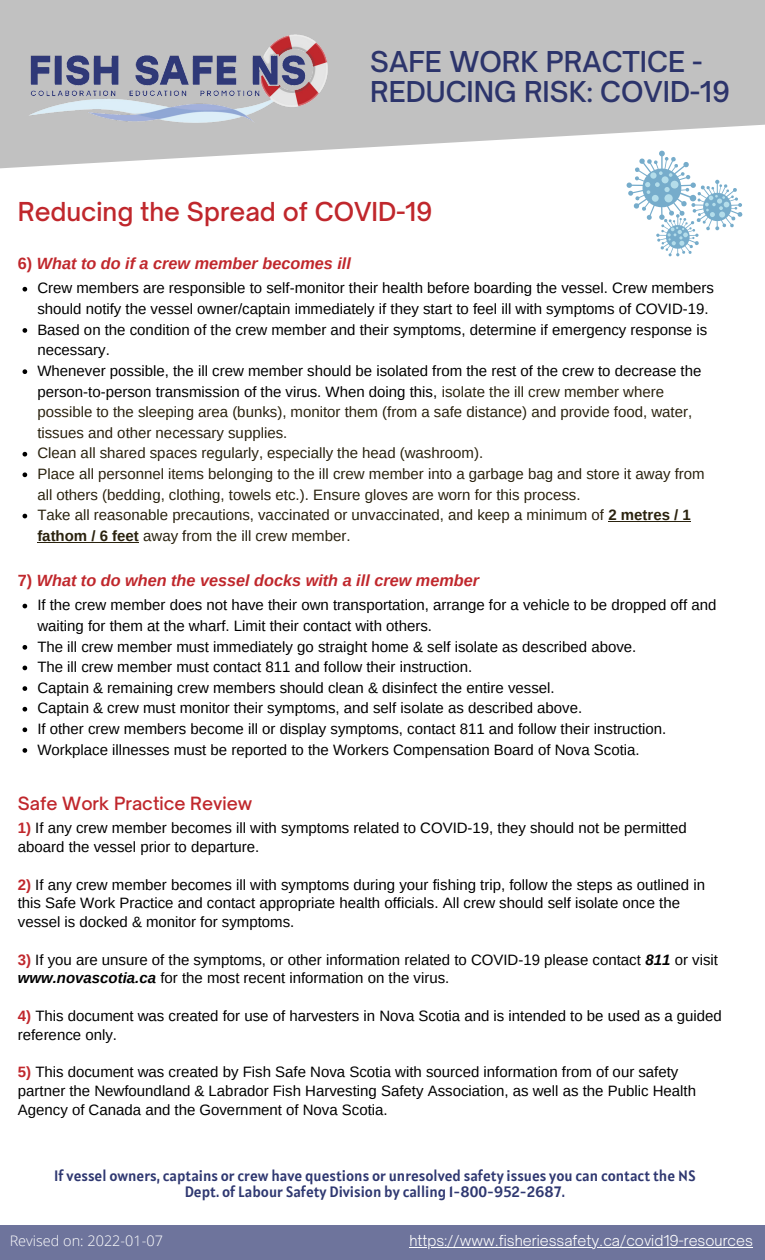
<style>
.page{position:relative;width:765px;height:1260px;background:#fff}
.page>*{position:absolute;margin:0;border:0;box-sizing:border-box;transform-origin:0 0}
.t1{font:500 27.5px/30px "Open Sauce One";color:#2c346b}
.t2{font:500 25px "Open Sauce One";color:#c0272c}
.t3{font:500 17.5px "Open Sauce One";color:#c0272c}
.t4{font:italic 700 16.25px "Arimo";color:#c0272c}
.t5{font:15px/18.8px "Arimo";color:#000}
.t6{font:15px/20.6px "Arimo";color:#2a220e}
.t7{font:15px/16px "Alatsi";color:#2f3871;text-align:center}
.t8{font:300 14.5px "Open Sauce One";color:#fff}
.t9{font:300 14.5px "Open Sans";color:#fff}
.s1{font-style:normal}
.s2{color:#000}
.s3{font-weight:700}
.s4{font-weight:700;color:#c0272c}
.s5{font-weight:700;font-style:italic}
</style>
<div class="page">
<svg style="left:23px;top:287px;width:4px;height:5px"></svg>
<svg style="left:23px;top:328px;width:4px;height:5px"></svg>
<svg style="left:23px;top:369px;width:4px;height:5px"></svg>
<svg style="left:23px;top:452px;width:4px;height:5px"></svg>
<svg style="left:23px;top:472px;width:4px;height:5px"></svg>
<svg style="left:23px;top:514px;width:4px;height:4px"></svg>
<hr style="left:608px;top:521px;width:83px;height:1px;background:#2a220e">
<hr style="left:37px;top:542px;width:102px;height:1px;background:#2a220e">
<svg style="left:23px;top:604px;width:4px;height:4px"></svg>
<svg style="left:23px;top:645px;width:4px;height:5px"></svg>
<svg style="left:23px;top:666px;width:4px;height:4px"></svg>
<svg style="left:23px;top:686px;width:4px;height:5px"></svg>
<svg style="left:23px;top:707px;width:4px;height:5px"></svg>
<svg style="left:23px;top:727px;width:4px;height:5px"></svg>
<svg style="left:23px;top:748px;width:4px;height:5px"></svg>
<div style="left:0;top:1225px;width:765px;height:35px;background:#6e749c"></div>
<svg style="left:0;top:0;width:765px;height:169px;fill:#c1c1c1"></svg>
<img style="left:22px;top:27px;width:313px;height:99px">
<svg style="left:627px;top:151px;width:116px;height:106px"></svg>
<hr style="left:409px;top:1247px;width:344px;height:1px;background:#fff">
<p class="t1" style="left:370px;top:46px;width:361px">SAFE WORK PRACTICE -<br>REDUCING RISK: COVID-19</p>
<p class="t2" style="left:18px;top:196px;width:416px">Reducing the Spread of COVID-19</p>
<p class="t4" style="left:18px;top:254px;width:335px"><span class="s1">6)</span> What to do if a crew member becomes ill</p>
<p class="t5" style="left:37px;top:278px;width:678px;line-height:20.6px">Crew members are responsible to self-monitor their health before boarding the vessel. Crew members should notify the vessel owner/captain immediately if they start to feel ill with symptoms of COVID-19.</p>
<p class="t5" style="left:37px;top:319px;width:671px;line-height:20.6px">Based on the condition of the crew member and their symptoms, determine if emergency response is necessary.</p>
<p class="t6" style="left:37px;top:360px;width:666px"><span class="s2">Whenever possible, the ill crew member should be isolated from the rest of the crew to decrease the person-to-person transmission of the virus. When doing this,</span> isolate the ill crew member where possible to the sleeping area (bunks), monitor them (from a safe distance) and provide food, water, tissues and other necessary supplies.</p>
<p class="t6" style="left:37px;top:443px;width:447px">Clean all shared spaces regularly, especially the head (washroom).</p>
<p class="t6" style="left:37px;top:464px;width:669px">Place all personnel items belonging to the ill crew member into a garbage bag and store it away from all others (bedding, clothing, towels etc.). Ensure gloves are worn for this process.</p>
<p class="t6" style="left:37px;top:505px;width:655px">Take all reasonable precautions, vaccinated or unvaccinated, and keep a minimum of <span class="s3">2 metres / 1 fathom / 6 feet</span> away from the ill crew member.</p>
<p class="t4" style="left:18px;top:571px;width:463px"><span class="s1">7)</span> What to do when the vessel docks with a ill crew member</p>
<p class="t5" style="left:37px;top:595px;width:681px;line-height:20.6px">If the crew member does not have their own transportation, arrange for a vehicle to be dropped off and waiting for them at the wharf. Limit their contact with others.</p>
<p class="t5" style="left:37px;top:637px;width:601px">The ill crew member must immediately go straight home &amp; self isolate as described above.</p>
<p class="t5" style="left:37px;top:658px;width:436px">The ill crew member must contact 811 and follow their instruction.</p>
<p class="t5" style="left:37px;top:678px;width:519px">Captain &amp; remaining crew members should clean &amp; disinfect the entire vessel.</p>
<p class="t5" style="left:37px;top:699px;width:546px">Captain &amp; crew must monitor their symptoms, and self isolate as described above.</p>
<p class="t5" style="left:37px;top:719px;width:630px">If other crew members become ill or display symptoms, contact 811 and follow their instruction.</p>
<p class="t5" style="left:37px;top:740px;width:604px">Workplace illnesses must be reported to the Workers Compensation Board of Nova Scotia.</p>
<p class="t3" style="left:18px;top:793px;width:236px">Safe Work Practice Review</p>
<p class="t5" style="left:18px;top:819px;width:670px"><span class="s4">1)</span> If any crew member becomes ill with symptoms related to COVID-19, they should not be permitted aboard the vessel prior to departure.</p>
<p class="t5" style="left:18px;top:875px;width:689px"><span class="s4">2)</span> If any crew member becomes ill with symptoms during your fishing trip, follow the steps as outlined in this Safe Work Practice and contact appropriate health officials. All crew should self isolate once the vessel is docked &amp; monitor for symptoms.</p>
<p class="t5" style="left:18px;top:950px;width:702px"><span class="s4">3)</span> If you are unsure of the symptoms, or other information related to COVID-19 please contact <span class="s5">811</span> or visit <span class="s5">www.novascotia.ca</span> for the most recent information on the virus.</p>
<p class="t5" style="left:18px;top:1006px;width:706px"><span class="s4">4)</span> This document was created for use of harvesters in Nova Scotia and is intended to be used as a guided reference only.</p>
<p class="t5" style="left:18px;top:1063px;width:680px"><span class="s4">5)</span> This document was created by Fish Safe Nova Scotia with sourced information from of our safety partner the Newfoundland &amp; Labrador Fish Harvesting Safety Association, as well as the Public Health<br>Agency of Canada and the Government of Nova Scotia.</p>
<p class="t7" style="left:54px;top:1167px;width:643px">If vessel owners, captains or crew have questions or unresolved safety issues you can contact the NS<br>Dept. of Labour Safety Division by calling 1-800-952-2687.</p>
<p class="t9" style="left:10px;top:1231px;width:155px">Revised on: 2022-01-07</p>
<p class="t8" style="left:409px;top:1232px;width:345px">https://www.fisheriessafety.ca/covid19-resources</p>
</div>
